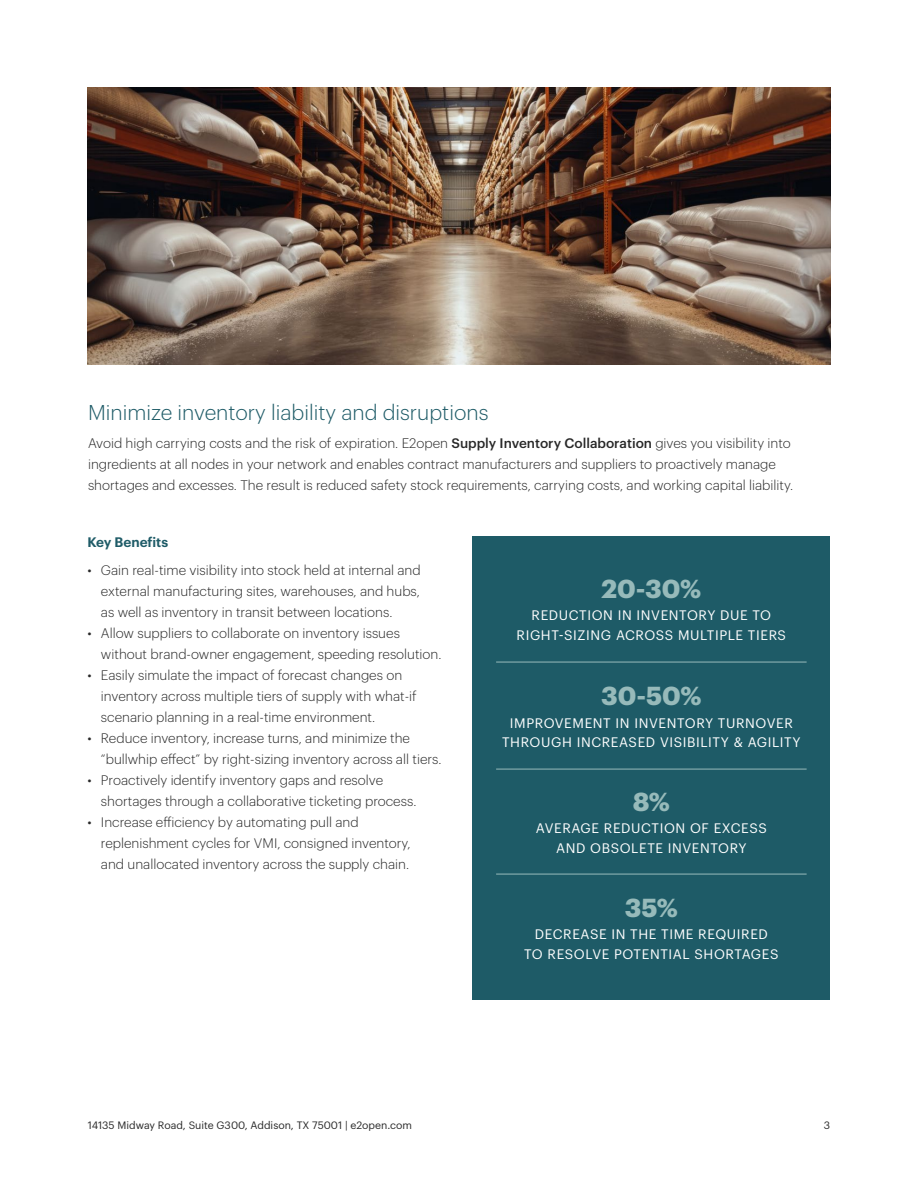
<style>
.page{position:relative;width:918px;height:1188px;background:#fff}
.page>*{position:absolute;margin:0;border:0;box-sizing:border-box;transform-origin:0 0}
.t1{font:700 25.5px "Graphik";letter-spacing:-.005em;color:#97baba}
.t2{font:300 21px "Graphik";color:#1e5b67}
.t3{font:300 13.5px/21px "Graphik";color:#282828}
.t4{font:13.5px/19.5px "Graphik";letter-spacing:.045em;color:#fff;text-align:center}
.t5{font:600 13.5px "Graphik";color:#1e5b67}
.t6{font:10.5px "Graphik";color:#282828}
.s1{font-weight:500}
</style>
<div class="page">
<div style="left:472px;top:536px;width:358px;height:464px;background:#1e5b67"></div>
<hr style="left:496px;top:662px;width:311px;height:1px;background:#97baba">
<hr style="left:496px;top:769px;width:311px;height:1px;background:#97baba">
<hr style="left:496px;top:874px;width:311px;height:1px;background:#97baba">
<img style="left:88px;top:88px;width:742px;height:277px">
<h2 class="t2" style="left:88px;top:397px;width:402px">Minimize inventory liability and disruptions</h2>
<p class="t3" style="left:88px;top:431px;width:707px">Avoid high carrying costs and the risk of expiration. E2open <span class="s1">Supply Inventory Collaboration</span> gives you visibility into ingredients at all nodes in your network and enables contract manufacturers and suppliers to proactively manage shortages and excesses. The result is reduced safety stock requirements, carrying costs, and working capital liability.</p>
<p class="t5" style="left:87px;top:532px;width:82px">Key Benefits</p>
<p class="t3" style="left:101px;top:559px;width:321px;text-align:justify;text-indent:-14px">• Gain real-time visibility into stock held at internal and external manufacturing sites, warehouses, and hubs, as well as inventory in transit between locations.</p>
<p class="t3" style="left:101px;top:622px;width:342px;text-indent:-14px">• Allow suppliers to collaborate on inventory issues without brand-owner engagement, speeding resolution.</p>
<p class="t3" style="left:101px;top:664px;width:317px;text-indent:-14px">• Easily simulate the impact of forecast changes on inventory across multiple tiers of supply with what-if scenario planning in a real-time environment.</p>
<p class="t3" style="left:101px;top:727px;width:342px;text-indent:-14px">• Reduce inventory, increase turns, and minimize the “bullwhip effect” by right-sizing inventory across all tiers.</p>
<p class="t3" style="left:101px;top:769px;width:317px;text-indent:-14px">• Proactively identify inventory gaps and resolve shortages through a collaborative ticketing process.</p>
<p class="t3" style="left:101px;top:811px;width:311px;text-indent:-14px">• Increase efficiency by automating pull and replenishment cycles for VMI, consigned inventory, and unallocated inventory across the supply chain.</p>
<h1 class="t1" style="left:601px;top:569px;width:101px">20-30%</h1>
<p class="t4" style="left:517px;top:605px;width:271px">REDUCTION IN INVENTORY DUE TO<br>RIGHT-SIZING ACROSS MULTIPLE TIERS</p>
<h1 class="t1" style="left:601px;top:676px;width:102px">30-50%</h1>
<p class="t4" style="left:502px;top:712px;width:300px">IMPROVEMENT IN INVENTORY TURNOVER<br>THROUGH INCREASED VISIBILITY &amp; AGILITY</p>
<h1 class="t1" style="left:633px;top:782px;width:39px">8%</h1>
<p class="t4" style="left:536px;top:817px;width:232px">AVERAGE REDUCTION OF EXCESS<br>AND OBSOLETE INVENTORY</p>
<h1 class="t1" style="left:625px;top:888px;width:55px">35%</h1>
<p class="t4" style="left:524px;top:923px;width:256px">DECREASE IN THE TIME REQUIRED<br>TO RESOLVE POTENTIAL SHORTAGES</p>
<p class="t6" style="left:88px;top:1118px;width:326px">14135 Midway Road, Suite G300, Addison, TX 75001 | e2open.com</p>
<p class="t6" style="left:824px;top:1118px;width:8px">3</p>
</div>
